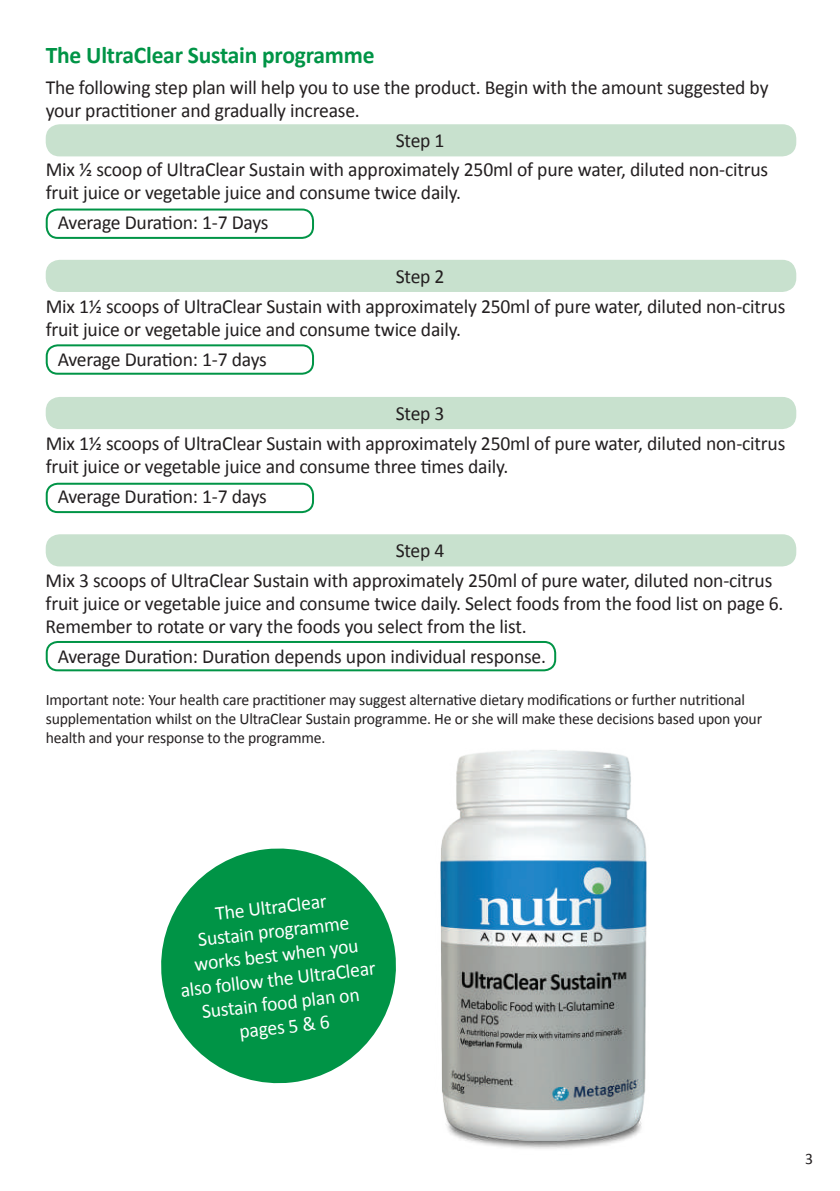
<style>
.page{position:relative;width:840px;height:1191px;background:#fff}
.page>*{position:absolute;margin:0;border:0;box-sizing:border-box;transform-origin:0 0}
.t1{font:700 24px "Calibri";letter-spacing:-.01em;color:#009446}
.t2{font:20px/30px "Calibri";letter-spacing:-.01em;color:#231f20}
.t3{font:20px/24px "Calibri";color:#fff;text-align:center}
.t4{font:16px/19.2px "Calibri";letter-spacing:-.01em;color:#231f20}
</style>
<div class="page">
<img style="left:440px;top:750px;width:207px;height:399px">
<svg style="left:161px;top:848px;width:235px;height:236px"></svg>
<svg style="left:173px;top:860px;width:211px;height:211px;background:#1a9e58"></svg>
<div style="left:46px;top:208px;width:268px;height:31px;border:2px solid #009446;border-radius:11px"></div>
<div style="left:46px;top:344px;width:268px;height:31px;border:2px solid #009446;border-radius:11px"></div>
<div style="left:46px;top:483px;width:268px;height:30px;border:2px solid #009446;border-radius:11px"></div>
<div style="left:46px;top:641px;width:510px;height:30px;border:2px solid #009446;border-radius:11px"></div>
<div style="left:46px;top:124px;width:749px;height:32px;background:#c8e1ce;border-radius:14px"></div>
<div style="left:46px;top:260px;width:749px;height:32px;background:#c8e1ce;border-radius:14px"></div>
<div style="left:46px;top:397px;width:749px;height:32px;background:#c8e1ce;border-radius:14px"></div>
<div style="left:46px;top:534px;width:749px;height:32px;background:#c8e1ce;border-radius:14px"></div>
<p class="t1" style="left:46px;top:41px;width:330px">The UltraClear Sustain programme</p>
<p class="t2" style="left:46px;top:75px;width:724px;line-height:23px">The following step plan will help you to use the product. Begin with the amount suggested by your practitioner and gradually increase.</p>
<p class="t2" style="left:46px;top:125px;width:723px;line-height:29px;text-indent:350px">Step 1<br>Mix ½ scoop of UltraClear Sustain with approximately 250ml of pure water, diluted non-citrus</p>
<p class="t2" style="left:58px;top:176px;width:404px;text-indent:-12px">fruit juice or vegetable juice and consume twice daily.<br>Average Duration: 1-7 Days</p>
<p class="t2" style="left:46px;top:260px;width:740px;text-align:center">Step 2<br>Mix 1½ scoops of UltraClear Sustain with approximately 250ml of pure water, diluted non-citrus</p>
<p class="t2" style="left:58px;top:313px;width:404px;text-indent:-12px">fruit juice or vegetable juice and consume twice daily.<br>Average Duration: 1-7 days</p>
<p class="t2" style="left:46px;top:397px;width:740px;text-align:center">Step 3<br>Mix 1½ scoops of UltraClear Sustain with approximately 250ml of pure water, diluted non-citrus</p>
<p class="t2" style="left:58px;top:451px;width:452px;text-indent:-12px">fruit juice or vegetable juice and consume three times daily.<br>Average Duration: 1-7 days</p>
<p class="t2" style="left:46px;top:534px;width:727px;text-indent:350px">Step 4<br>Mix 3 scoops of UltraClear Sustain with approximately 250ml of pure water, diluted non-citrus</p>
<p class="t2" style="left:46px;top:591px;width:739px;line-height:23px">fruit juice or vegetable juice and consume twice daily. Select foods from the food list on page 6.<br>Remember to rotate or vary the foods you select from the list.</p>
<p class="t2" style="left:58px;top:640px;width:489px">Average Duration: Duration depends upon individual response.</p>
<p class="t4" style="left:46px;top:689px;width:717px">Important note: Your health care practitioner may suggest alternative dietary modifications or further nutritional supplementation whilst on the UltraClear Sustain programme. He or she will make these decisions based upon your health and your response to the programme.</p>
<p class="t3" style="left:170px;top:906px;width:197px;rotate:-7deg">The UltraClear<br>Sustain programme works best when you also follow the UltraClear<br>Sustain food plan on pages 5 &amp; 6</p>
<p class="t4" style="left:804px;top:1148px;width:9px">3</p>
</div>
